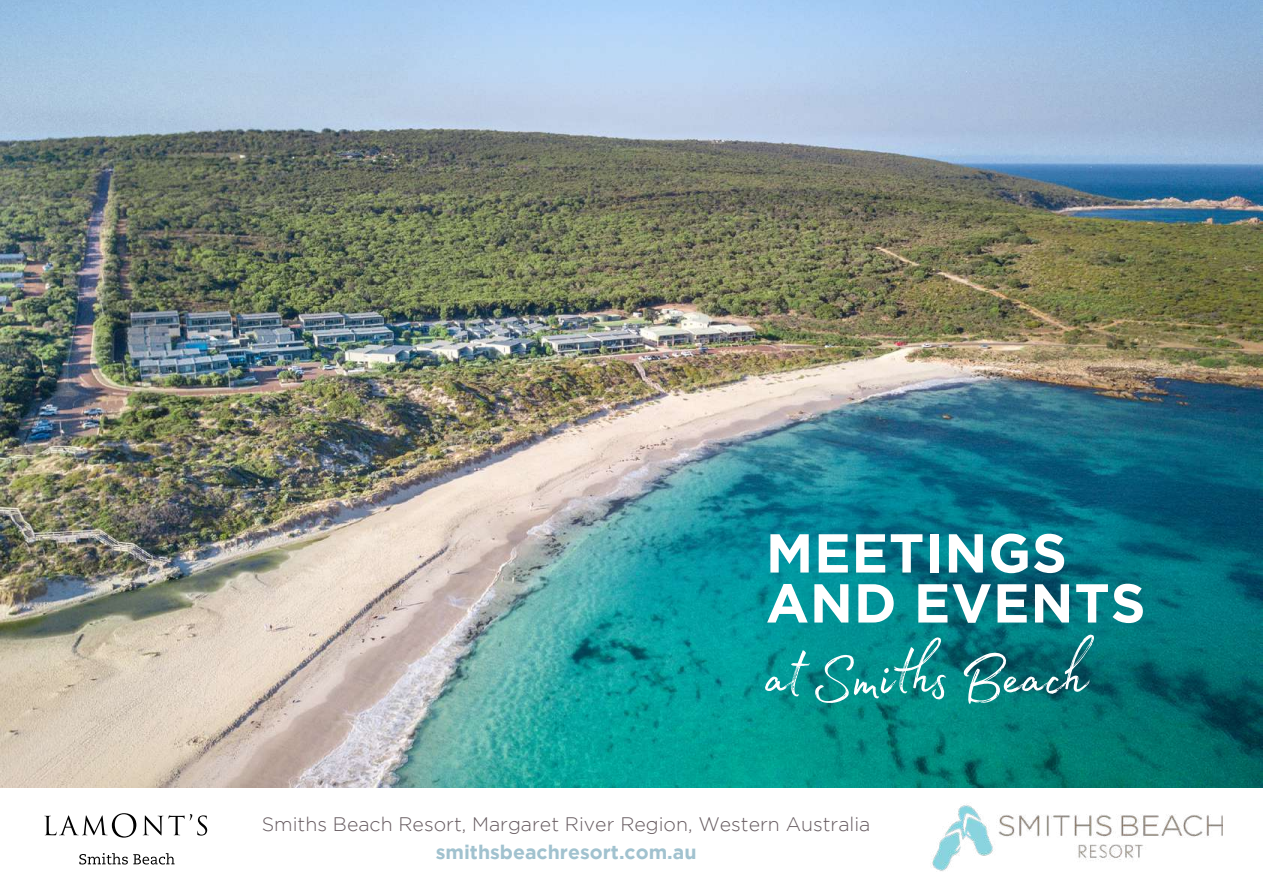
<style>
.page{position:relative;width:1263px;height:893px;background:#fff}
.page>*{position:absolute;margin:0;border:0;box-sizing:border-box;transform-origin:0 0}
.t1{font:77.25px "Madelyn";letter-spacing:-.02em;color:#fff}
.t2{font:700 54.75px/49.9px "Gotham";letter-spacing:.015em;color:#fff}
.t3{font:300 19.5px "Gotham";color:#675c61}
.t4{font:700 19.5px "Gotham";color:#a1c2cf}
</style>
<div class="page">
<img style="left:932px;top:804px;width:290px;height:67px">
<svg style="left:44px;top:813px;width:92px;height:25px"></svg>
<svg style="left:143px;top:814px;width:64px;height:22px"></svg>
<svg style="left:79px;top:853px;width:96px;height:11px"></svg>
<img style="left:0;top:0;width:1263px;height:787px">
<h2 class="t2" style="left:766px;top:527px;width:381px">MEETINGS<br>AND EVENTS</h2>
<h1 class="t1" style="left:765px;top:619px;width:323px">at Smiths Beach</h1>
<p class="t3" style="left:262px;top:813px;width:610px">Smiths Beach Resort, Margaret River Region, Western Australia</p>
<p class="t4" style="left:436px;top:841px;width:262px">smithsbeachresort.com.au</p>
</div>
